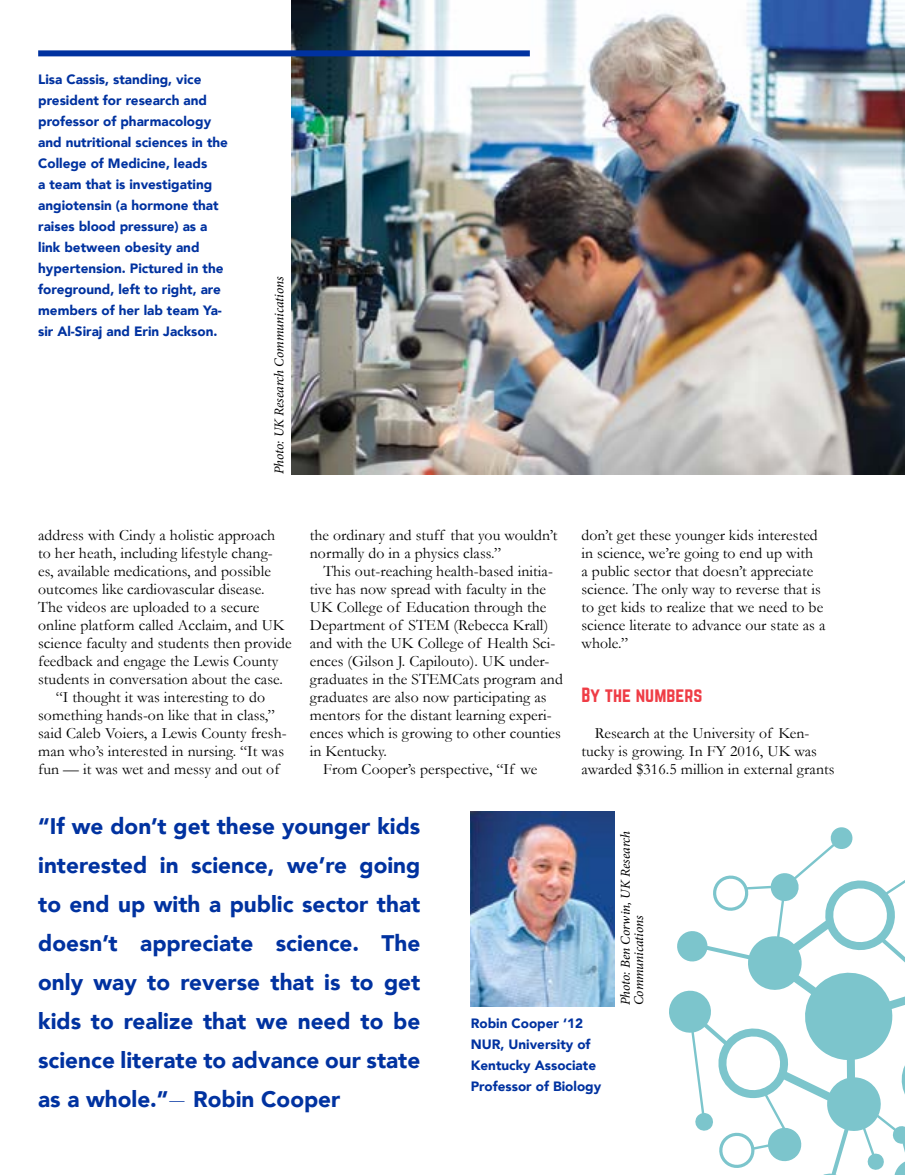
<style>
.page{position:relative;width:905px;height:1175px;background:#fff}
.page>*{position:absolute;margin:0;border:0;box-sizing:border-box;transform-origin:0 0}
.t1{font:900 22.5px/39px "Avenir";color:#0032a0;text-align:justify}
.t2{font:18px "Norwester";letter-spacing:.005em;color:#ef3d46}
.t3{font:15.75px/18px "Garamond";letter-spacing:.005em;color:#000}
.t4{font:900 13.5px/21px "Avenir";color:#0032a0}
.t5{font:italic 13.5px/13.5px "Minion Pro";letter-spacing:-.01em;color:#000}
.s1{font-family:"Mercury Display";font-weight:400;font-style:italic}
</style>
<div class="page">
<img style="left:292px;top:0;width:612px;height:474px">
<img style="left:471px;top:811px;width:143px;height:195px">
<div style="left:38px;top:50px;width:492px;height:6px;background:#0032a0"></div>
<svg style="left:669px;top:827px;width:235px;height:347px"></svg>
<p class="t4" style="left:38px;top:68px;width:191px">Lisa Cassis, standing, vice president for research and professor of pharmacology and nutritional sciences in the<br>College of Medicine, leads<br>a team that is investigating angiotensin (a hormone that raises blood pressure) as a link between obesity and hypertension. Pictured in the foreground, left to right, are members of her lab team Ya&shy;sir Al-Siraj and Erin Jackson.</p>
<p class="t5" style="left:272px;top:474px;width:199px;rotate:-90deg">Photo: UK Research Communications</p>
<p class="t3" style="left:38px;top:526px;width:238px">address with Cindy a holistic approach</p>
<p class="t3" style="left:38px;top:544px;width:236px">to her heath, including lifestyle chang-</p>
<p class="t3" style="left:38px;top:562px;width:234px">es, available medications, and possible</p>
<p class="t3" style="left:38px;top:580px;width:228px">outcomes like cardiovascular disease.</p>
<p class="t3" style="left:38px;top:598px;width:223px">The videos are uploaded to a secure</p>
<p class="t3" style="left:38px;top:616px;width:248px">online platform called Acclaim, and UK</p>
<p class="t3" style="left:38px;top:634px;width:255px">science faculty and students then provide</p>
<p class="t3" style="left:38px;top:652px;width:242px">feedback and engage the Lewis County</p>
<p class="t3" style="left:38px;top:670px;width:246px">students in conversation about the case.</p>
<p class="t3" style="left:56px;top:688px;width:211px">“I thought it was interesting to do</p>
<p class="t3" style="left:38px;top:706px;width:238px">something hands-on like that in class,”</p>
<p class="t3" style="left:38px;top:724px;width:250px">said Caleb Voiers, a Lewis County fresh-</p>
<p class="t3" style="left:38px;top:742px;width:247px">man who’s interested in nursing. “It was</p>
<p class="t3" style="left:38px;top:760px;width:243px">fun — it was wet and messy and out of</p>
<p class="t3" style="left:310px;top:526px;width:249px">the ordinary and stuff that you wouldn’t normally do in a physics class.”</p>
<p class="t3" style="left:323px;top:562px;width:231px">This out-reaching health-based initia-</p>
<p class="t3" style="left:310px;top:580px;width:238px">tive has now spread with faculty in the</p>
<p class="t3" style="left:310px;top:598px;width:238px">UK College of Education through the</p>
<p class="t3" style="left:310px;top:616px;width:240px">Department of STEM (Rebecca Krall)</p>
<p class="t3" style="left:310px;top:634px;width:247px">and with the UK College of Health Sci-</p>
<p class="t3" style="left:310px;top:652px;width:241px">ences (Gilson J. Capilouto). UK under-</p>
<p class="t3" style="left:310px;top:670px;width:255px">graduates in the STEMCats program and</p>
<p class="t3" style="left:310px;top:688px;width:238px">graduates are also now participating as</p>
<p class="t3" style="left:310px;top:706px;width:243px">mentors for the distant learning experi-</p>
<p class="t3" style="left:310px;top:724px;width:253px">ences which is growing to other counties</p>
<p class="t3" style="left:310px;top:742px;width:79px">in Kentucky.</p>
<p class="t3" style="left:323px;top:760px;width:215px">From Cooper’s perspective, “If we</p>
<p class="t3" style="left:581px;top:526px;width:245px">don’t get these younger kids interested in science, we’re going to end up with<br>a public sector that doesn’t appreciate science. The only way to reverse that is to get kids to realize that we need to be science literate to advance our state as a whole.”</p>
<p class="t2" style="left:581px;top:686px;width:123px">By the numbers</p>
<p class="t3" style="left:581px;top:724px;width:254px;text-indent:13px">Research at the University of Ken&shy;tucky is growing. In FY 2016, UK was awarded $316.5 million in external grants</p>
<p class="t1" style="left:38px;top:805px;width:383px">“If we don’t get these younger kids interested in science, we’re going to end up with a public sector that doesn’t appreciate science. The only way to reverse that is to get kids to realize that we need to be science literate to advance our state as a whole.”<span class="s1">—</span> Robin Cooper</p>
<p class="t4" style="left:471px;top:1012px;width:132px">Robin Cooper ‘12<br>NUR, University of<br>Kentucky Associate<br>Professor of Biology</p>
<p class="t5" style="left:618px;top:1005px;width:176px;rotate:-90deg">Photo: Ben Corwin, UK Research<br>Communications</p>
</div>
